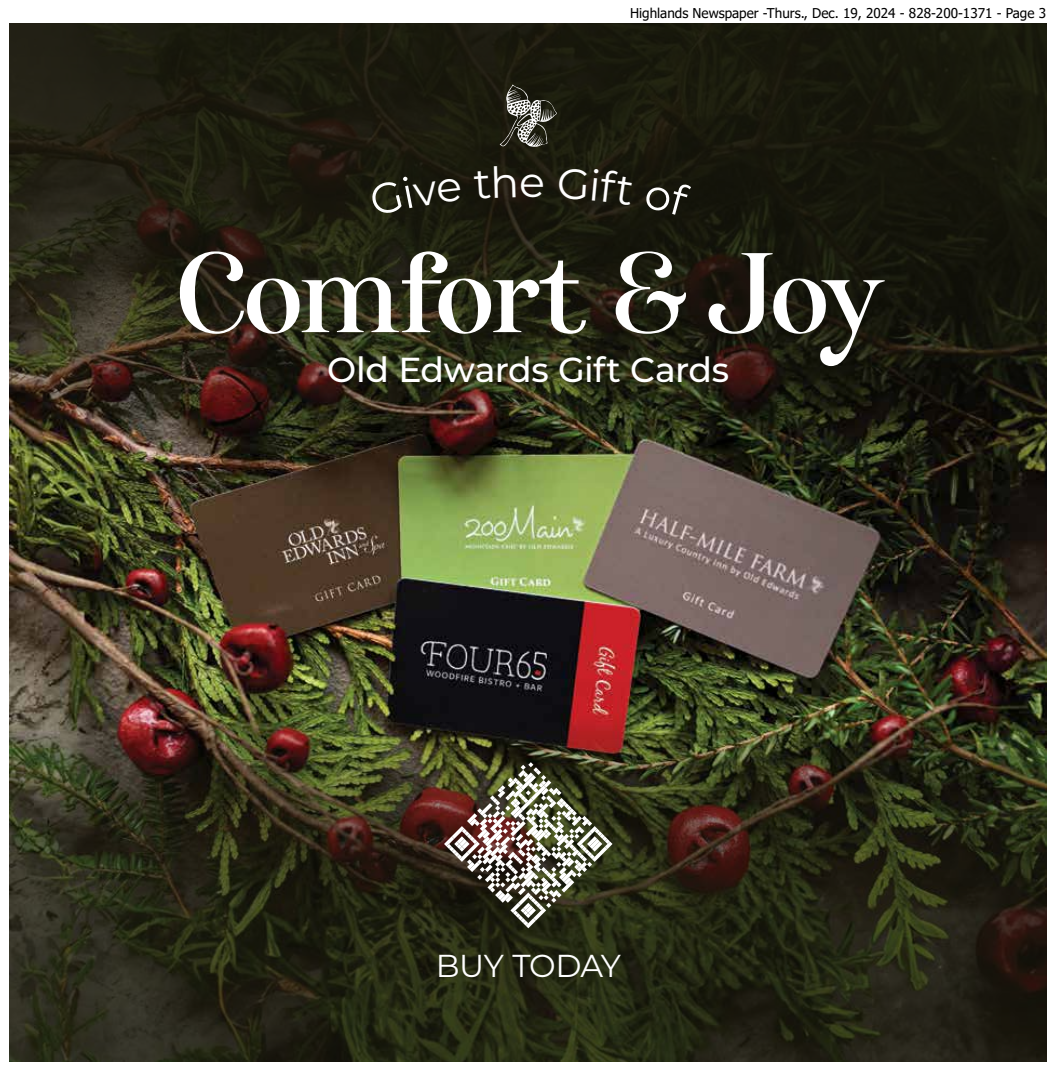
<style>
.page{position:relative;width:1053px;height:1069px;background:#fff}
.page>*{position:absolute;margin:0;border:0;box-sizing:border-box;transform-origin:0 0}
.t1{font:112.8px "Afterglow";letter-spacing:-.005em;color:#fff}
.t2{font:42.6px "Montserrat";color:#fff}
.t3{font:500 34.65px "Montserrat";letter-spacing:-.015em;color:#fff}
.t4{font:31.65px "Montserrat";letter-spacing:-.025em;color:#fff}
.t5{font:13.5px "Tahoma";color:#000}
</style>
<div class="page">
<img style="left:10px;top:482px;width:1036px;height:199px">
<svg style="left:9px;top:23px;width:1037px;height:459px;background:#242213"></svg>
<img style="left:9px;top:681px;width:1037px;height:379px">
<img style="left:444px;top:762px;width:169px;height:166px">
<svg style="left:500px;top:85px;width:57px;height:66px;background:#4c4b41"></svg>
<svg style="left:369px;top:176px;width:93px;height:40px;background:#1b1b0d"></svg>
<svg style="left:474px;top:166px;width:42px;height:33px"></svg>
<svg style="left:558px;top:168px;width:76px;height:37px;background:#1c1b0e"></svg>
<div style="left:644px;top:182px;width:47px;height:35px;background:#15150b"></div>
<h2 class="t2" style="left:519px;top:153px;width:28px">e</h2>
<p class="t5" style="left:630px;top:4px;width:418px">Highlands Newspaper -Thurs., Dec. 19, 2024 - 828-200-1371 - Page 3</p>
<h1 class="t1" style="left:178px;top:227px;width:702px">Comfort &amp; Joy</h1>
<h3 class="t3" style="left:327px;top:345px;width:403px">Old Edwards Gift Cards</h3>
<h3 class="t4" style="left:436px;top:943px;width:187px">BUY TODAY</h3>
</div>
